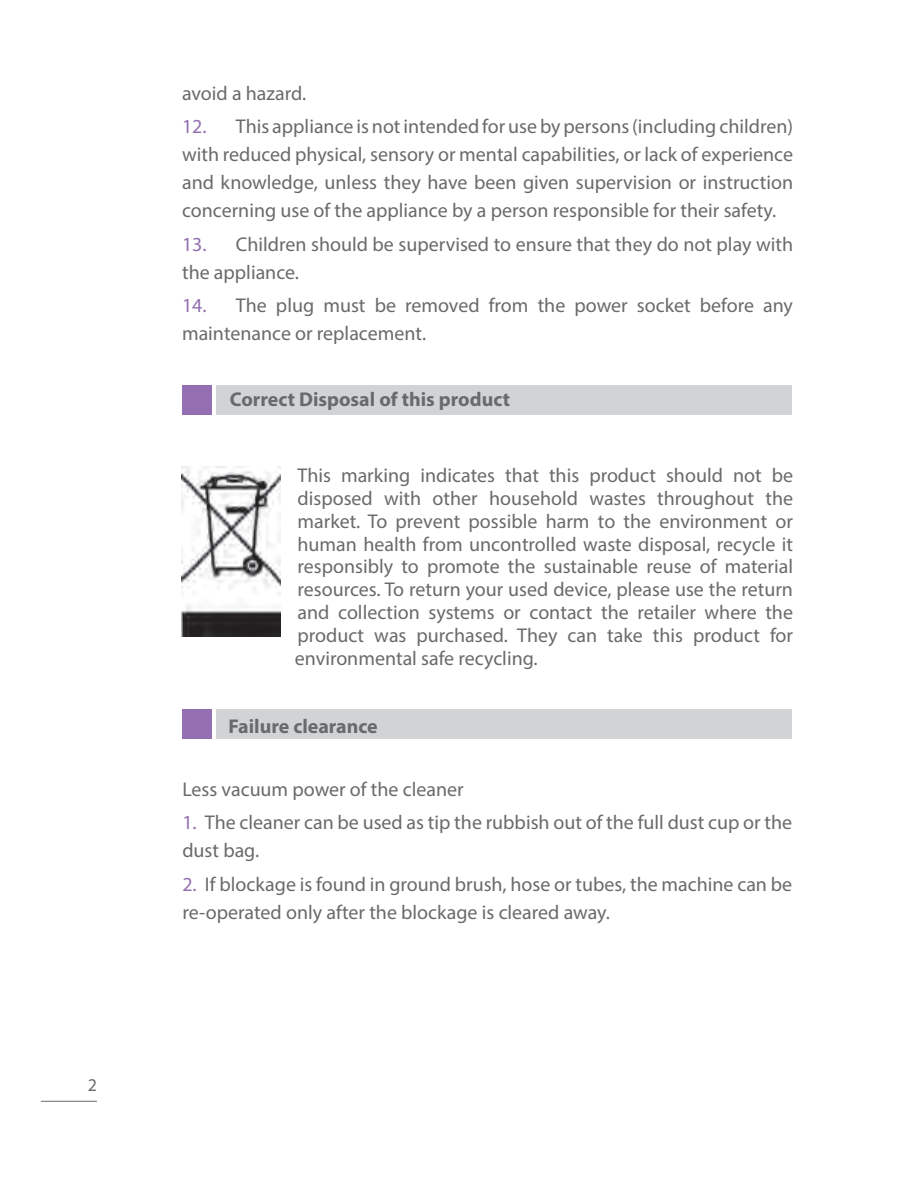
<style>
.page{position:relative;width:918px;height:1188px;background:#fff}
.page>*{position:absolute;margin:0;border:0;box-sizing:border-box;transform-origin:0 0}
.t1{font:19.95px/23px "Myriad Pro";color:#696a6c}
.t2{font:700 19.95px "Myriad Pro";color:#696a6c}
.t3{font:18px "Myriad Pro";color:#696a6c}
.s1{color:#936fb1}
</style>
<div class="page">
<div style="left:217px;top:385px;width:575px;height:29px;background:#d1d3d4"></div>
<div style="left:217px;top:709px;width:575px;height:30px;background:#d1d3d4"></div>
<div style="left:182px;top:385px;width:30px;height:29px;background:#936fb1"></div>
<div style="left:182px;top:709px;width:30px;height:30px;background:#936fb1"></div>
<img style="left:182px;top:466px;width:99px;height:171px">
<hr style="left:41px;top:1101px;width:56px;height:1px;background:#696a6c">
<p class="t3" style="left:88px;top:1078px;width:11px">2</p>
<p class="t1" style="left:182px;top:83px;width:126px">avoid a hazard.</p>
<p class="t1" style="left:182px;top:114px;width:613px;line-height:27.9px;text-align:justify"><span class="s1">12.</span> This appliance is not intended for use by persons (including children) with reduced physical, sensory or mental capabilities, or lack of experience and knowledge, unless they have been given supervision or instruction concerning use of the appliance by a person responsible for their safety.</p>
<p class="t1" style="left:182px;top:231px;width:613px;line-height:27.9px"><span class="s1">13.</span> Children should be supervised to ensure that they do not play with the appliance.</p>
<p class="t1" style="left:182px;top:293px;width:612px;line-height:27.9px"><span class="s1">14.</span> The plug must be removed from the power socket before any maintenance or replacement.</p>
<p class="t2" style="left:230px;top:391px;width:282px">Correct Disposal of this product</p>
<p class="t1" style="left:295px;top:465px;width:500px;text-align:justify">This marking indicates that this product should not be disposed with other household wastes throughout the market. To prevent possible harm to the environment or human health from uncontrolled waste disposal, recycle it responsibly to promote the sustainable reuse of material resources. To return your used device, please use the return and collection systems or contact the retailer where the product was purchased. They can take this product for environmental safe recycling.</p>
<p class="t2" style="left:228px;top:719px;width:151px">Failure clearance</p>
<p class="t1" style="left:182px;top:779px;width:283px">Less vacuum power of the cleaner</p>
<p class="t1" style="left:182px;top:810px;width:611px;line-height:27.9px"><span class="s1">1.</span> The cleaner can be used as tip the rubbish out of the full dust cup or the dust bag.</p>
<p class="t1" style="left:182px;top:871px;width:611px;line-height:27.9px"><span class="s1">2.</span> If blockage is found in ground brush, hose or tubes, the machine can be re-operated only after the blockage is cleared away.</p>
</div>
